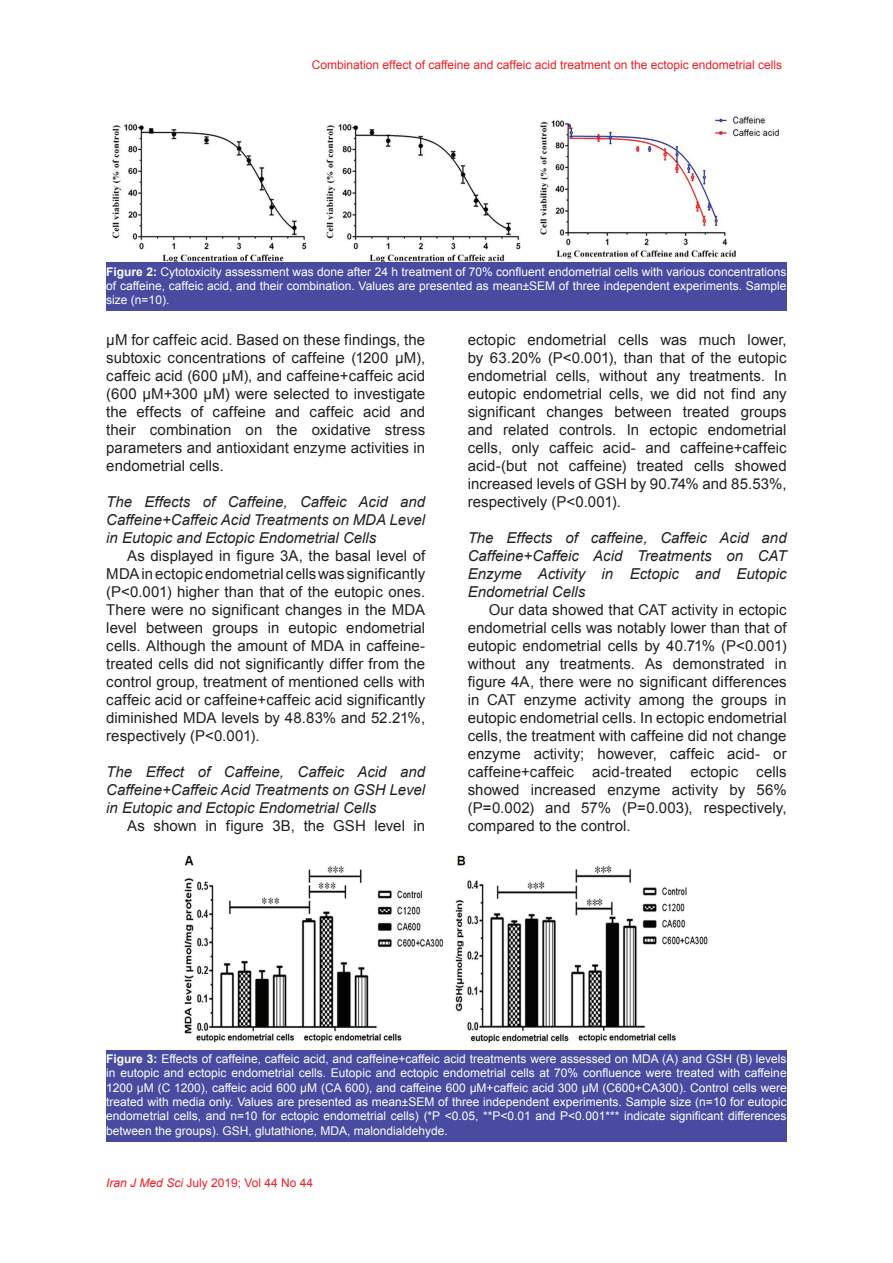
<style>
.page{position:relative;width:893px;height:1263px;background:#fff}
.page>*{position:absolute;margin:0;border:0;box-sizing:border-box;transform-origin:0 0}
.t1{font:15px/18px "Arial";letter-spacing:.005em;color:#231f20;text-align:justify}
.t2{font:italic 15px/18px "Arial";color:#231f20;text-align:justify}
.t3{font:12px/14.4px "Arial";color:#fff;text-align:justify}
.t4{font:12px "Arial";color:#ee1d23}
.s1{font-weight:700}
.s2{font-style:italic}
</style>
<div class="page">
<img style="left:106px;top:116px;width:681px;height:147px">
<div style="left:106px;top:263px;width:681px;height:48px;background:#484b9f"></div>
<img style="left:184px;top:855px;width:524px;height:188px">
<div style="left:106px;top:1050px;width:681px;height:91px;background:#484b9f"></div>
<p class="t4" style="left:312px;top:57px;width:472px">Combination effect of caffeine and caffeic acid treatment on the ectopic endometrial cells</p>
<p class="t3" style="left:106px;top:264px;width:682px"><span class="s1">Figure 2:</span> Cytotoxicity assessment was done after 24 h treatment of 70% confluent endometrial cells with various concentrations of caffeine, caffeic acid, and their combination. Values are presented as mean±SEM of three independent experiments. Sample size (n=10).</p>
<p class="t1" style="left:106px;top:331px;width:320px">μM for caffeic acid. Based on these findings, the subtoxic concentrations of caffeine (1200 µM), caffeic acid (600 µM), and caffeine+caffeic acid (600 µM+300 µM) were selected to investigate the effects of caffeine and caffeic acid and their combination on the oxidative stress parameters and antioxidant enzyme activities in endometrial cells.</p>
<p class="t2" style="left:106px;top:493px;width:320px">The Effects of Caffeine, Caffeic Acid and Caffeine+Caffeic Acid Treatments on MDA Level in Eutopic and Ectopic Endometrial Cells</p>
<p class="t1" style="left:106px;top:547px;width:320px;text-indent:21px">As displayed in figure 3A, the basal level of MDA in ectopic endometrial cells was significantly (P&lt;0.001) higher than that of the eutopic ones.<br>There were no significant changes in the MDA level between groups in eutopic endometrial cells. Although the amount of MDA in caffeine&shy;treated cells did not significantly differ from the control group, treatment of mentioned cells with caffeic acid or caffeine+caffeic acid significantly diminished MDA levels by 48.83% and 52.21%, respectively (P&lt;0.001).</p>
<p class="t2" style="left:106px;top:763px;width:320px">The Effect of Caffeine, Caffeic Acid and Caffeine+Caffeic Acid Treatments on GSH Level in Eutopic and Ectopic Endometrial Cells</p>
<p class="t1" style="left:127px;top:817px;width:299px">As shown in figure 3B, the GSH level in</p>
<p class="t1" style="left:468px;top:331px;width:320px">ectopic endometrial cells was much lower, by 63.20% (P&lt;0.001), than that of the eutopic endometrial cells, without any treatments. In eutopic endometrial cells, we did not find any significant changes between treated groups and related controls. In ectopic endometrial cells, only caffeic acid- and caffeine+caffeic acid-(but not caffeine) treated cells showed increased levels of GSH by 90.74% and 85.53%, respectively (P&lt;0.001).</p>
<p class="t2" style="left:468px;top:529px;width:320px">The Effects of caffeine, Caffeic Acid and Caffeine+Caffeic Acid Treatments on CAT Enzyme Activity in Ectopic and Eutopic Endometrial Cells</p>
<p class="t1" style="left:468px;top:601px;width:320px;text-indent:21px">Our data showed that CAT activity in ectopic endometrial cells was notably lower than that of eutopic endometrial cells by 40.71% (P&lt;0.001) without any treatments. As demonstrated in figure 4A, there were no significant differences in CAT enzyme activity among the groups in eutopic endometrial cells. In ectopic endometrial cells, the treatment with caffeine did not change enzyme activity; however, caffeic acid- or caffeine+caffeic acid-treated ectopic cells showed increased enzyme activity by 56% (P=0.002) and 57% (P=0.003), respectively, compared to the control.</p>
<p class="t3" style="left:106px;top:1051px;width:682px"><span class="s1">Figure 3:</span> Effects of caffeine, caffeic acid, and caffeine+caffeic acid treatments were assessed on MDA (A) and GSH (B) levels in eutopic and ectopic endometrial cells. Eutopic and ectopic endometrial cells at 70% confluence were treated with caffeine 1200 µM (C 1200), caffeic acid 600 µM (CA 600), and caffeine 600 µM+caffeic acid 300 µM (C600+CA300). Control cells were treated with media only. Values are presented as mean±SEM of three independent experiments. Sample size (n=10 for eutopic endometrial cells, and n=10 for ectopic endometrial cells) (*P &lt;0.05, **P&lt;0.01 and P&lt;0.001*** indicate significant differences between the groups). GSH, glutathione, MDA, malondialdehyde.</p>
<p class="t4" style="left:106px;top:1175px;width:208px"><span class="s2">Iran J Med Sci</span> July 2019; Vol 44 No 44</p>
</div>
